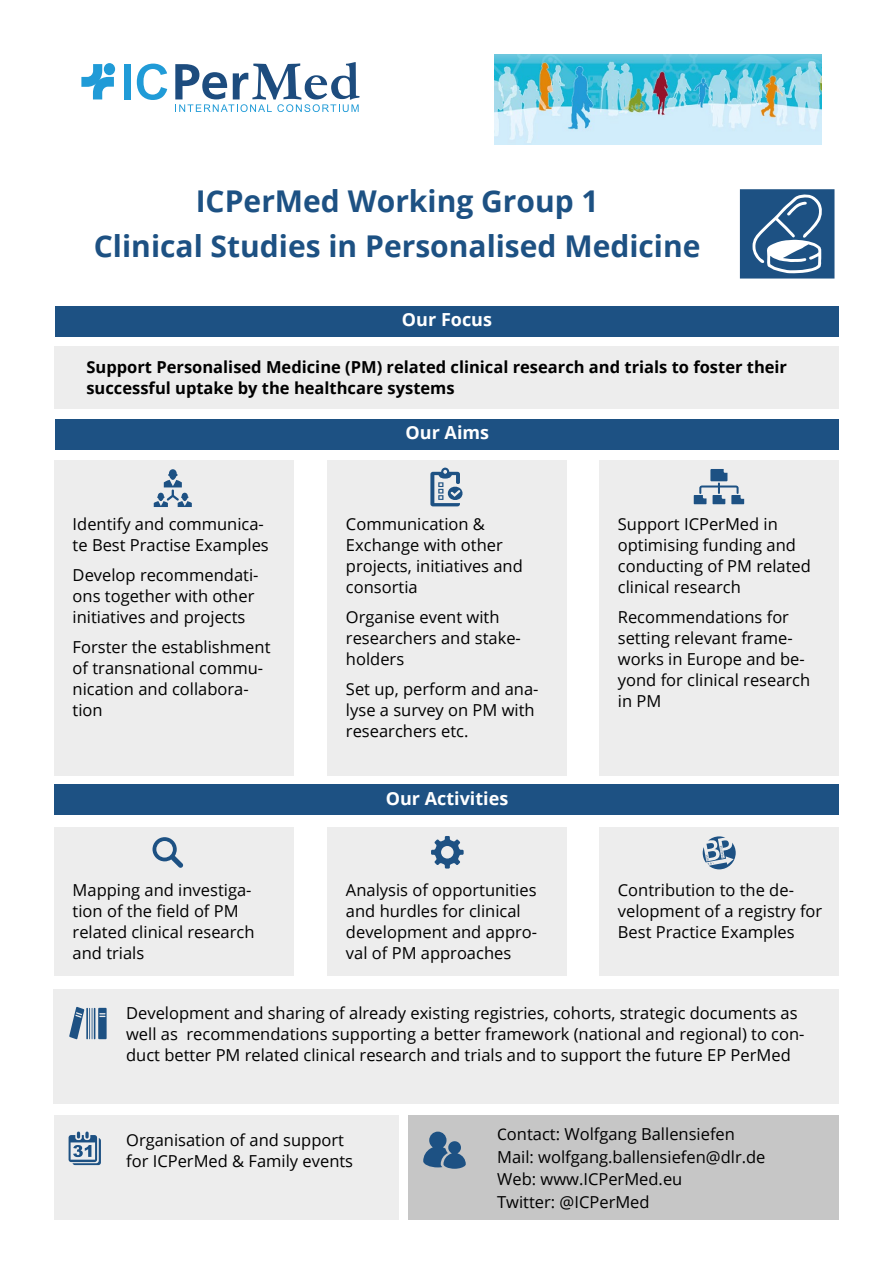
<style>
.page{position:relative;width:893px;height:1263px;background:#fff}
.page>*{position:absolute;margin:0;border:0;box-sizing:border-box;transform-origin:0 0}
.t1{font:700 30px/45px "Open Sans";color:#1d5183;text-align:center}
.t2{font:700 18px "Open Sans";color:#fff}
.t3{font:16.5px/21px "Open Sans";color:#000}
.t4{font:700 16.5px/21px "Open Sans";color:#000}
.s1{font-family:"Bundes Sans"}
</style>
<div class="page">
<div style="left:55px;top:306px;width:783px;height:30px;background:#1d5183"></div>
<div style="left:55px;top:419px;width:783px;height:30px;background:#1d5183"></div>
<div style="left:54px;top:785px;width:785px;height:30px;background:#1d5183"></div>
<div style="left:54px;top:346px;width:784px;height:62px;background:#ededed"></div>
<div style="left:54px;top:460px;width:240px;height:315px;background:#ededed"></div>
<div style="left:328px;top:460px;width:239px;height:315px;background:#ededed"></div>
<div style="left:599px;top:460px;width:240px;height:315px;background:#ededed"></div>
<div style="left:54px;top:828px;width:240px;height:148px;background:#ededed"></div>
<div style="left:328px;top:828px;width:239px;height:148px;background:#ededed"></div>
<div style="left:599px;top:828px;width:240px;height:148px;background:#ededed"></div>
<div style="left:54px;top:989px;width:785px;height:114px;background:#ededed"></div>
<div style="left:408px;top:1115px;width:431px;height:104px;background:#c6c6c6"></div>
<div style="left:54px;top:1115px;width:344px;height:104px;background:#ededed"></div>
<svg style="left:153px;top:837px;width:30px;height:31px"></svg>
<svg style="left:431px;top:836px;width:33px;height:32px"></svg>
<hr style="left:86px;top:1008px;width:2px;height:31px;background:#1d5183">
<hr style="left:94px;top:1008px;width:1px;height:31px;background:#1d5183">
<hr style="left:89px;top:1008px;width:1px;height:31px;background:#1d5183">
<hr style="left:92px;top:1008px;width:1px;height:31px;background:#1d5183">
<svg style="left:98px;top:1008px;width:9px;height:31px"></svg>
<svg style="left:69px;top:1131px;width:32px;height:34px"></svg>
<svg style="left:81px;top:64px;width:33px;height:35px"></svg>
<div style="left:104px;top:63px;width:11px;height:12px;background:#209bd7;border-radius:50%"></div>
<svg style="left:137px;top:64px;width:30px;height:36px"></svg>
<div style="left:124px;top:64px;width:6px;height:35px;background:#209bd7"></div>
<svg style="left:175px;top:62px;width:185px;height:50px"></svg>
<img style="left:494px;top:54px;width:328px;height:91px">
<svg style="left:740px;top:189px;width:94px;height:90px;background:#457099"></svg>
<svg style="left:154px;top:469px;width:38px;height:38px"></svg>
<svg style="left:430px;top:468px;width:33px;height:38px"></svg>
<svg style="left:694px;top:469px;width:50px;height:35px"></svg>
<svg style="left:703px;top:836px;width:33px;height:33px"></svg>
<svg style="left:69px;top:1007px;width:15px;height:32px"></svg>
<svg style="left:423px;top:1131px;width:43px;height:38px"></svg>
<h1 class="t1" style="left:94px;top:178px;width:608px">ICPerMed Working Group 1<br>Clinical Studies in Personalised Medicine</h1>
<p class="t2" style="left:402px;top:307px;width:92px">Our Focus</p>
<p class="t4" style="left:86px;top:356px;width:702px">Support Personalised Medicine (PM) related clinical research and trials to foster their successful uptake by the healthcare systems</p>
<p class="t2" style="left:406px;top:420px;width:85px">Our Aims</p>
<p class="t3" style="left:73px;top:513px;width:198px">Identify and communica&shy;te Best Practise Examples</p>
<p class="t3" style="left:73px;top:564px;width:187px">Develop recommendati&shy;ons together with other initiatives and projects</p>
<p class="t3" style="left:73px;top:636px;width:199px">Forster the establishment of transnational commu&shy;nication and collabora&shy;tion</p>
<p class="t3" style="left:346px;top:513px;width:178px">Communication &amp;<br>Exchange with other projects, initiatives and consortia</p>
<p class="t3" style="left:346px;top:606px;width:176px">Organise event with researchers and stake&shy;holders</p>
<p class="t3" style="left:346px;top:678px;width:194px">Set up, perform and ana&shy;lyse a survey on PM with researchers etc.</p>
<p class="t2" style="left:386px;top:786px;width:124px">Our Activities</p>
<p class="t3" style="left:618px;top:513px;width:195px">Support ICPerMed in optimising funding and conducting of PM related clinical research</p>
<p class="t3" style="left:618px;top:606px;width:194px">Recommendations for setting relevant frame&shy;works in Europe and be&shy;yond for clinical research in PM</p>
<p class="t3" style="left:73px;top:879px;width:183px">Mapping and investiga&shy;tion of the field of PM related clinical research and trials</p>
<p class="t3" style="left:346px;top:879px;width:193px">Analysis of opportunities and hurdles for clinical development and appro&shy;val of PM approaches</p>
<p class="t3" style="left:618px;top:879px;width:206px">Contribution to the de&shy;velopment of a registry for<br>Best Practice Examples</p>
<p class="t3" style="left:126px;top:1002px;width:680px">Development and sharing of already existing registries, cohorts, strategic documents as well as recommendations supporting a better framework (national and regional) to con&shy;duct better PM related clinical research and trials and to support the future EP PerMed</p>
<p class="t3" style="left:126px;top:1129px;width:229px">Organisation of and support for ICPerMed &amp; Family events</p>
<p class="t3" style="left:497px;top:1122px;width:270px;line-height:22.5px"><span class="s1">C</span>ontact: Wolfgang Ballensiefen<br>Mail: wolfgang.ballensiefen@dlr.de<br>Web: www.ICPerMed.eu<br>Twitter: @ICPerMed</p>
</div>
